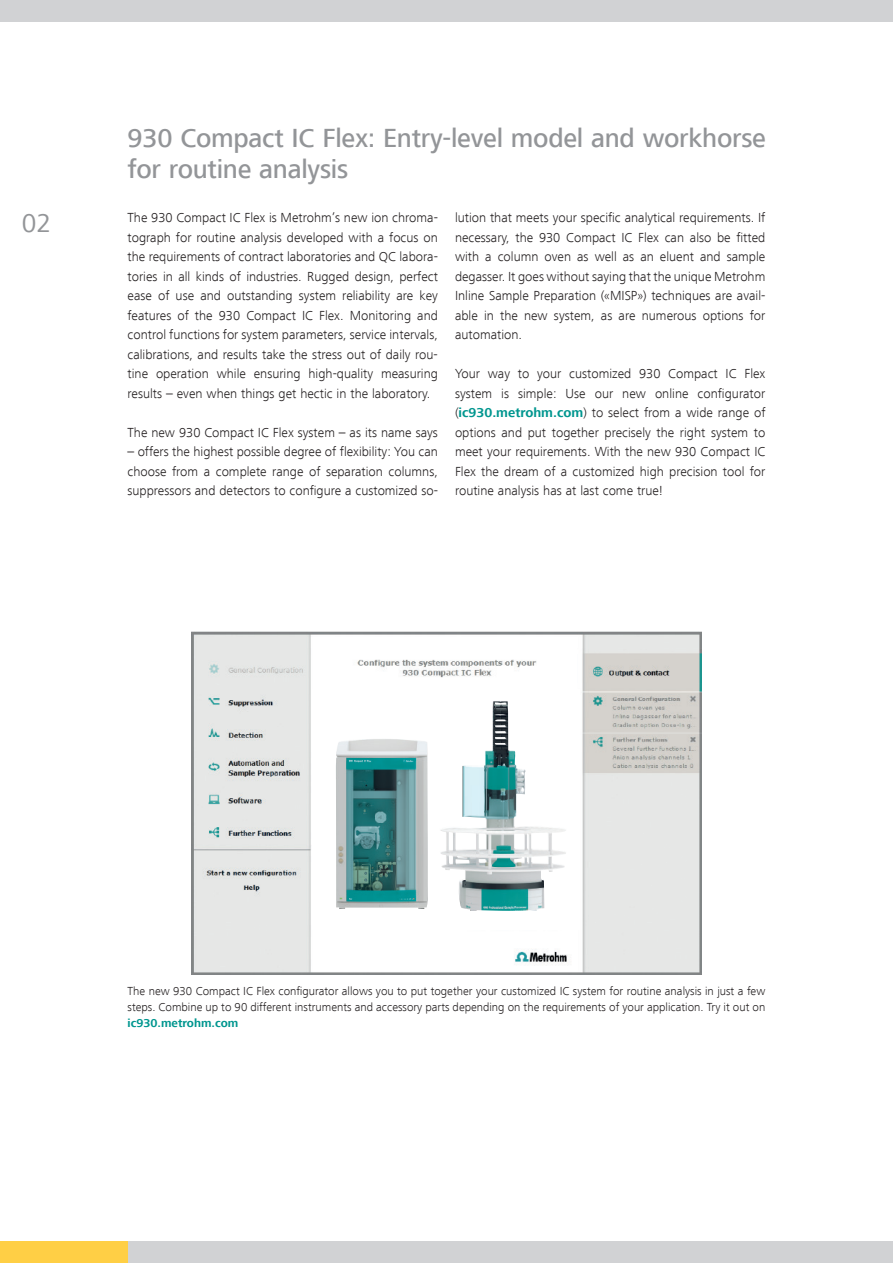
<style>
.page{position:relative;width:893px;height:1263px;background:#fff}
.page>*{position:absolute;margin:0;border:0;box-sizing:border-box;transform-origin:0 0}
.t1{font:500 27px/30.8px "Frutiger Next LT";letter-spacing:-.01em;color:#939598}
.t2{font:27px "Frutiger Next LT";color:#939598}
.t3{font:300 13.5px/19.5px "Frutiger Next LT";color:#231f20;text-align:justify}
.t4{font:300 12px/15.8px "Frutiger Next LT";color:#231f20}
.t5{font:700 12px "Frutiger Next LT";color:#00968f}
.s1{font-weight:700;color:#00968f}
</style>
<div class="page">
<div style="left:0;top:1242px;width:893px;height:21px;background:#d1d2d4"></div>
<div style="left:0;top:0;width:893px;height:21px;background:#d1d2d4"></div>
<img style="left:192px;top:632px;width:510px;height:343px">
<div style="left:0;top:1242px;width:128px;height:21px;background:#ffcf45"></div>
<svg style="left:313px;top:689px;width:267px;height:240px"></svg>
<img style="left:440px;top:701px;width:126px;height:210px">
<h1 class="t2" style="left:22px;top:208px;width:31px">02</h1>
<h1 class="t1" style="left:128px;top:123px;width:640px">930 Compact IC Flex: Entry-level model and workhorse for routine analysis</h1>
<p class="t3" style="left:128px;top:208px;width:312px">The 930 Compact IC Flex is Metrohm’s new ion chroma&shy;tograph for routine analysis developed with a focus on the requirements of contract laboratories and QC labora&shy;tories in all kinds of industries. Rugged design, perfect ease of use and outstanding system reliability are key features of the 930 Compact IC Flex. Monitoring and control functions for system parameters, service intervals, calibrations, and results take the stress out of daily rou&shy;tine operation while ensuring high-quality measuring results – even when things get hectic in the laboratory.</p>
<p class="t3" style="left:128px;top:423px;width:312px">The new 930 Compact IC Flex system – as its name says</p>
<p class="t3" style="left:128px;top:442px;width:312px">– offers the highest possible degree of flexibility: You can choose from a complete range of separation columns, suppressors and detectors to configure a customized so-</p>
<p class="t3" style="left:455px;top:208px;width:312px">lution that meets your specific analytical requirements. If necessary, the 930 Compact IC Flex can also be fitted with a column oven as well as an eluent and sample degasser. It goes without saying that the unique Metrohm Inline Sample Preparation («MISP») techniques are avail&shy;able in the new system, as are numerous options for automation.</p>
<p class="t3" style="left:455px;top:364px;width:312px">Your way to your customized 930 Compact IC Flex system is simple: Use our new online configurator (<span class="s1">ic930.metrohm.com</span>) to select from a wide range of options and put together precisely the right system to meet your requirements. With the new 930 Compact IC Flex the dream of a customized high precision tool for routine analysis has at last come true!</p>
<p class="t4" style="left:128px;top:983px;width:639px">The new 930 Compact IC Flex configurator allows you to put together your customized IC system for routine analysis in just a few steps. Combine up to 90 different instruments and accessory parts depending on the requirements of your application. Try it out on</p>
<p class="t5" style="left:128px;top:1016px;width:112px">ic930.metrohm.com</p>
</div>
